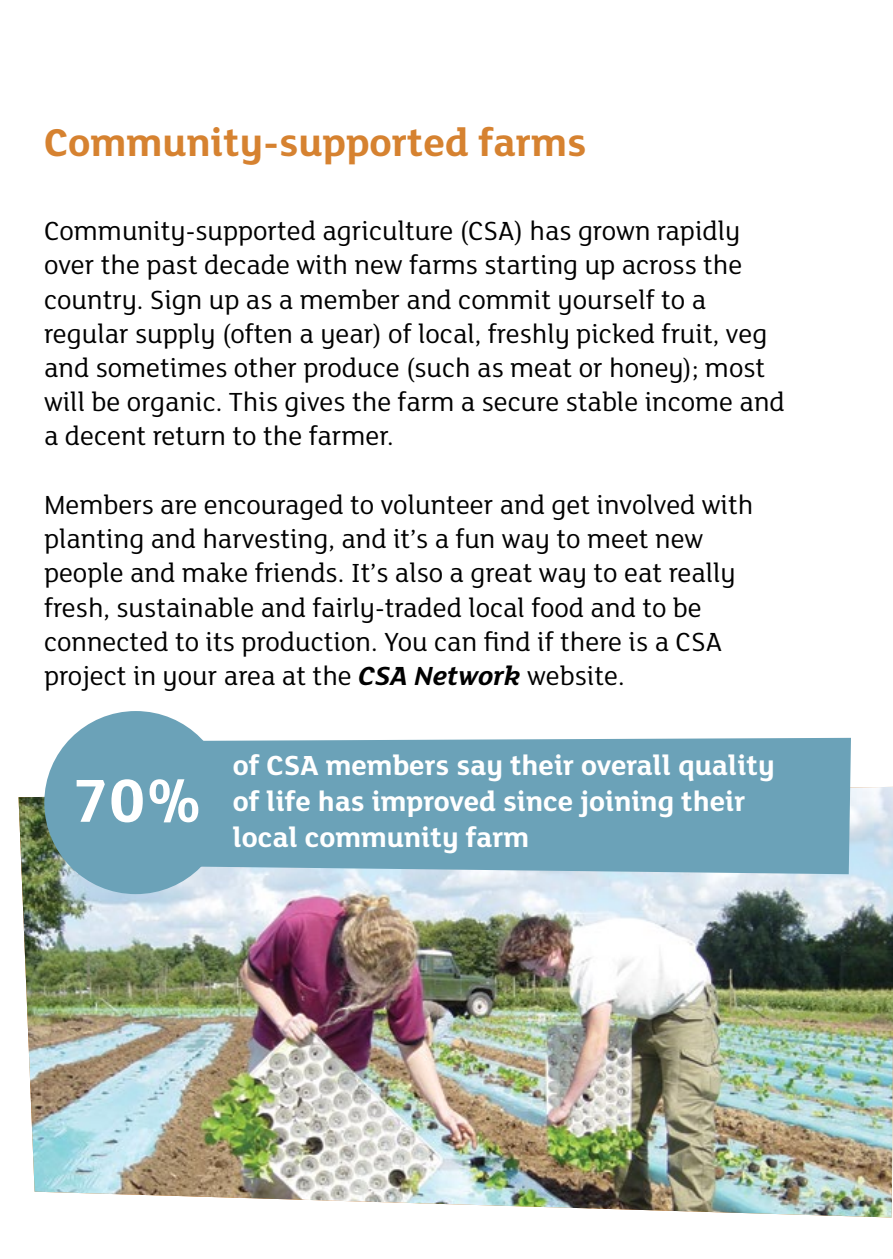
<style>
.page{position:relative;width:893px;height:1259px;background:#fff}
.page>*{position:absolute;margin:0;border:0;box-sizing:border-box;transform-origin:0 0}
.t1{font:700 66px "FS Lola";color:#fff}
.t2{font:700 42px "FS Lola";color:#d68230}
.t3{font:700 30px/36px "FS Lola";color:#fff}
.t4{font:28.5px/34.2px "FS Lola";color:#000}
.s1{font-weight:700;font-style:italic}
</style>
<div class="page">
<img style="left:19px;top:787px;width:874px;height:430px">
<div style="left:44px;top:711px;width:183px;height:183px;background:#6ba2b8;border-radius:50%"></div>
<div style="left:193px;top:738px;width:658px;height:136px;background:#6ba2b8"></div>
<h2 class="t2" style="left:44px;top:113px;width:544px">Community-supported farms</h2>
<p class="t4" style="left:44px;top:213px;width:742px">Community-supported agriculture (CSA) has grown rapidly over the past decade with new farms starting up across the country. Sign up as a member and commit yourself to a regular supply (often a year) of local, freshly picked fruit, veg and sometimes other produce (such as meat or honey); most will be organic. This gives the farm a secure stable income and a decent return to the farmer.</p>
<p class="t4" style="left:44px;top:486px;width:711px">Members are encouraged to volunteer and get involved with planting and harvesting, and it’s a fun way to meet new people and make friends. It’s also a great way to eat really fresh, sustainable and fairly-traded local food and to be connected to its production. You can find if there is a CSA project in your area at the <span class="s1">CSA Network</span> website.</p>
<h1 class="t1" style="left:72px;top:755px;width:132px">70%</h1>
<p class="t3" style="left:233px;top:745px;width:544px">of CSA members say their overall quality of life has improved since joining their local community farm</p>
</div>
